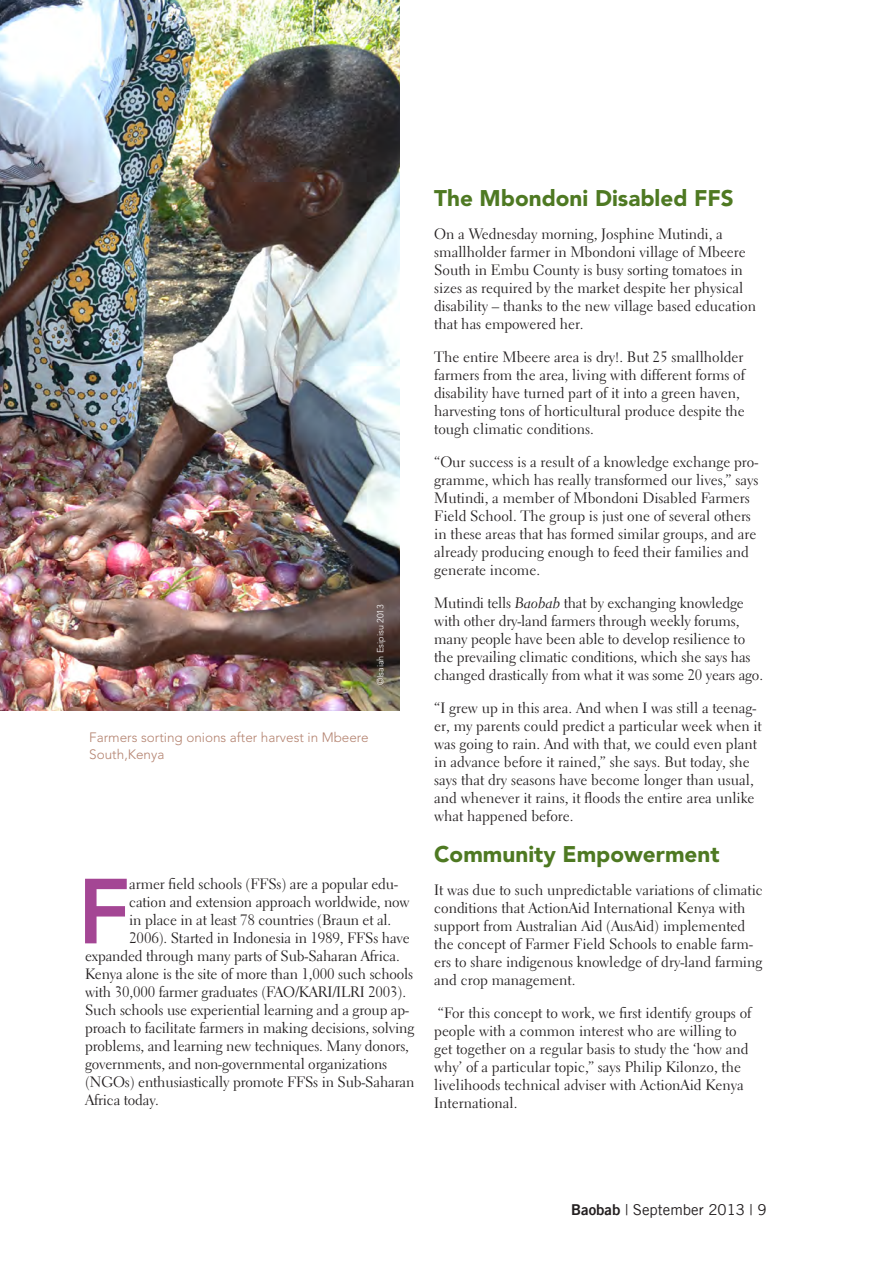
<style>
.page{position:relative;width:893px;height:1263px;background:#fff}
.page>*{position:absolute;margin:0;border:0;box-sizing:border-box;transform-origin:0 0}
.t1{font:800 91.2px "Avenir LT Std";color:#a44694}
.t2{font:900 22.5px "Avenir LT Std";color:#4e7922}
.t3{font:15px/18px "Electra LH";color:#231f20}
.t4{font:15px "Trade Gothic";color:#231f20}
.t5{font:300 13.5px/16.2px "Avenir LT Std";color:#b48370}
.Captions3{font:300 9px "Avenir LT Std";color:#fff}
.s1{font-family:"Electra LH Cursive"}
.s2{font-family:"Trade Gothic Bold Two"}
</style>
<div class="page">
<img style="left:0;top:0;width:400px;height:710px">
<p class="Captions3" style="left:375px;top:685px;width:83px;rotate:-90deg">©Isaiah Esipisu 2013</p>
<p class="t5" style="left:89px;top:730px;width:281px">Farmers sorting onions after harvest in Mbeere<br>South,Kenya</p>
<p class="t1" style="left:78px;top:858px;width:54px">F</p>
<p class="t3" style="left:129px;top:875px;width:270px">armer field schools (FFSs) are a popular edu-</p>
<p class="t3" style="left:129px;top:893px;width:282px">cation and extension approach worldwide, now</p>
<p class="t3" style="left:129px;top:911px;width:264px">in place in at least 78 countries (Braun et al.</p>
<p class="t3" style="left:129px;top:929px;width:282px">2006). Started in Indonesia in 1989, FFSs have</p>
<p class="t3" style="left:85px;top:947px;width:316px">expanded through many parts of Sub-Saharan Africa.</p>
<p class="t3" style="left:85px;top:965px;width:330px">Kenya alone is the site of more than 1,000 such schools</p>
<p class="t3" style="left:85px;top:983px;width:323px">with 30,000 farmer graduates (FAO/KARI/ILRI 2003).</p>
<p class="t3" style="left:85px;top:1001px;width:325px">Such schools use experiential learning and a group ap-</p>
<p class="t3" style="left:85px;top:1019px;width:331px">proach to facilitate farmers in making decisions, solving</p>
<p class="t3" style="left:85px;top:1037px;width:325px">problems, and learning new techniques. Many donors,</p>
<p class="t3" style="left:85px;top:1055px;width:304px">governments, and non-governmental organizations</p>
<p class="t3" style="left:85px;top:1073px;width:331px">(NGOs) enthusiastically promote FFSs in Sub-Saharan</p>
<p class="t3" style="left:85px;top:1091px;width:75px">Africa today.</p>
<h2 class="t2" style="left:434px;top:185px;width:301px">The Mbondoni Disabled FFS</h2>
<p class="t3" style="left:434px;top:225px;width:323px">On a Wednesday morning, Josphine Mutindi, a smallholder farmer in Mbondoni village of Mbeere South in Embu County is busy sorting tomatoes in sizes as required by the market despite her physical disability – thanks to the new village based education that has empowered her.</p>
<p class="t3" style="left:434px;top:348px;width:312px">The entire Mbeere area is dry!. But 25 smallholder farmers from the area, living with different forms of disability have turned part of it into a green haven, harvesting tons of horticultural produce despite the tough climatic conditions.</p>
<p class="t3" style="left:434px;top:453px;width:326px">“Our success is a result of a knowledge exchange pro&shy;gramme, which has really transformed our lives,” says Mutindi, a member of Mbondoni Disabled Farmers Field School. The group is just one of several others in these areas that has formed similar groups, and are already producing enough to feed their families and generate income.</p>
<p class="t3" style="left:434px;top:594px;width:330px">Mutindi tells <span class="s1">Baobab</span> that by exchanging knowledge with other dry-land farmers through weekly forums, many people have been able to develop resilience to the prevailing climatic conditions, which she says has changed drastically from what it was some 20 years ago.</p>
<p class="t3" style="left:434px;top:699px;width:329px">“I grew up in this area. And when I was still a teenag&shy;er, my parents could predict a particular week when it was going to rain. And with that, we could even plant in advance before it rained,” she says. But today, she says that dry seasons have become longer than usual, and whenever it rains, it floods the entire area unlike what happened before.</p>
<h2 class="t2" style="left:434px;top:841px;width:287px">Community Empowerment</h2>
<p class="t3" style="left:434px;top:881px;width:330px">It was due to such unpredictable variations of climatic conditions that ActionAid International Kenya with support from Australian Aid (AusAid) implemented the concept of Farmer Field Schools to enable farm&shy;ers to share indigenous knowledge of dry-land farming and crop management.</p>
<p class="t3" style="left:434px;top:1004px;width:319px">“For this concept to work, we first identify groups of people with a common interest who are willing to get together on a regular basis to study the ‘how and why’ of a particular topic,” says Philip Kilonzo, the livelihoods technical adviser with ActionAid Kenya International.</p>
<p class="t4" style="left:571px;top:1200px;width:197px"><span class="s2">Baobab</span> | September 2013 | 9</p>
</div>
